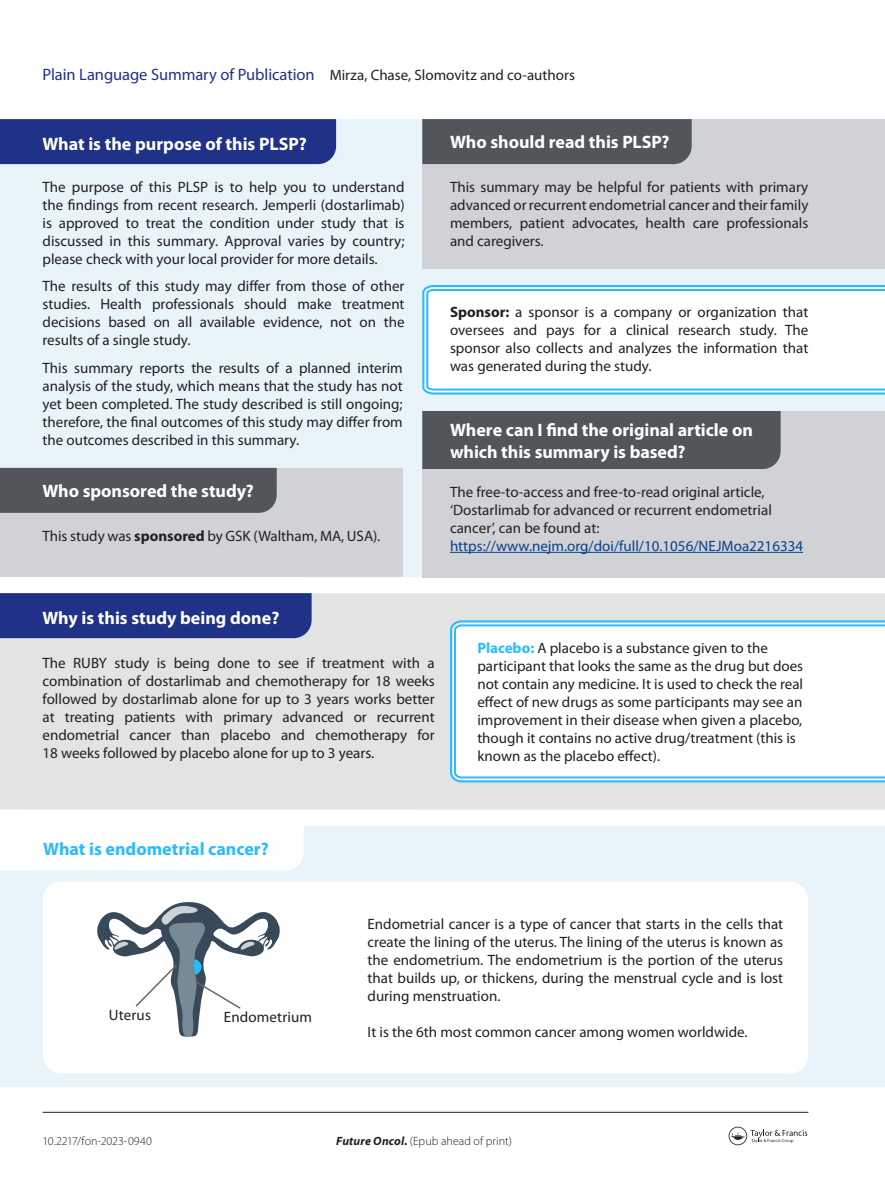
<style>
.page{position:relative;width:885px;height:1191px;background:#fff}
.page>*{position:absolute;margin:0;border:0;box-sizing:border-box;transform-origin:0 0}
.abstract{font:700 18px/21.6px "Myriad Pro";letter-spacing:-.005em;color:#fff}
.PLSP_subhead{font:700 18px "Myriad Pro";color:#fff}
.PLSP_subhead-2{font:700 18px "Myriad Pro";color:#28bcff}
.PLSP_bullet_text{font:15px/18px "Myriad Pro";color:#231f20;text-align:justify}
.t1{font:300 12px "Myriad Pro";letter-spacing:.005em;color:#231f20}
.s1{font-size:16.5px;color:#203188}
.s2{font-weight:700}
.s3{color:#05428c}
.s4{font-weight:700;color:#28bcff}
.s5{font-weight:700;font-style:italic}
</style>
<div class="page">
<svg style="left:728px;top:1126px;width:79px;height:19px"></svg>
<hr style="left:43px;top:1112px;width:765px;height:1px;background:#231f20">
<div style="left:0;top:593px;width:884px;height:216px;background:#e2e3e3"></div>
<div style="left:0;top:119px;width:884px;height:458px;background:#e8f4f9"></div>
<div style="left:0;top:593px;width:311px;height:45px;background:#203188"></div>
<div style="left:0;top:119px;width:336px;height:45px;background:#203188"></div>
<div style="left:0;top:826px;width:884px;height:261px;background:#e8f4f9"></div>
<svg style="left:0;top:826px;width:304px;height:44px"></svg>
<div style="left:422px;top:119px;width:462px;height:149px;background:#d1d2d5"></div>
<div style="left:0;top:468px;width:403px;height:109px;background:#d1d2d5"></div>
<div style="left:422px;top:119px;width:269px;height:45px;background:#52555a"></div>
<div style="left:0;top:468px;width:277px;height:45px;background:#52555a"></div>
<svg style="left:421px;top:284px;width:463px;height:111px"></svg>
<div style="left:422px;top:411px;width:462px;height:166px;background:#d1d2d5"></div>
<div style="left:422px;top:411px;width:358px;height:58px;background:#52555a"></div>
<hr style="left:450px;top:552px;width:353px;height:1px;background:#05428c">
<svg style="left:449px;top:619px;width:435px;height:164px"></svg>
<div style="left:43px;top:881px;width:764px;height:192px;background:#fff;border-radius:18px"></div>
<svg style="left:97px;top:902px;width:183px;height:135px"></svg>
<p class="PLSP_bullet_text" style="left:43px;top:66px;width:534px"><span class="s1">Plain Language Summary of Publication</span> Mirza, Chase, Slomovitz and co-authors</p>
<p class="PLSP_subhead" style="left:42px;top:132px;width:266px">What is the purpose of this PLSP?</p>
<p class="abstract" style="left:450px;top:131px;width:221px">Who should read this PLSP?</p>
<p class="PLSP_bullet_text" style="left:43px;top:177px;width:363px">The purpose of this PLSP is to help you to understand the findings from recent research. Jemperli (dostarlimab) is approved to treat the condition under study that is discussed in this summary. Approval varies by country; please check with your local provider for more details.</p>
<p class="PLSP_bullet_text" style="left:43px;top:277px;width:363px">The results of this study may differ from those of other studies. Health professionals should make treatment decisions based on all available evidence, not on the results of a single study.</p>
<p class="PLSP_bullet_text" style="left:43px;top:359px;width:362px">This summary reports the results of a planned interim analysis of the study, which means that the study has not yet been completed. The study described is still ongoing; therefore, the final outcomes of this study may differ from the outcomes described in this summary.</p>
<p class="PLSP_bullet_text" style="left:450px;top:177px;width:360px">This summary may be helpful for patients with primary advanced or recurrent endometrial cancer and their family members, patient advocates, health care professionals and caregivers.</p>
<p class="PLSP_bullet_text" style="left:450px;top:303px;width:360px"><span class="s2">Sponsor:</span> a sponsor is a company or organization that oversees and pays for a clinical research study. The sponsor also collects and analyzes the information that was generated during the study.</p>
<p class="abstract" style="left:450px;top:419px;width:304px">Where can I find the original article on which this summary is based?</p>
<p class="abstract" style="left:42px;top:479px;width:213px">Who sponsored the study?</p>
<p class="PLSP_bullet_text" style="left:42px;top:526px;width:339px">This study was <span class="s2">sponsored</span> by GSK (Waltham, MA, USA).</p>
<p class="PLSP_bullet_text" style="left:450px;top:482px;width:354px;text-align:left">The free-to-access and free-to-read original article, ‘Dostarlimab for advanced or recurrent endometrial cancer’, can be found at: <span class="s3">https://www.nejm.org/doi/full/10.1056/NEJMoa2216334</span></p>
<p class="PLSP_subhead" style="left:42px;top:606px;width:238px">Why is this study being done?</p>
<p class="PLSP_bullet_text" style="left:43px;top:653px;width:393px">The RUBY study is being done to see if treatment with a combination of dostarlimab and chemotherapy for 18 weeks followed by dostarlimab alone for up to 3 years works better at treating patients with primary advanced or recurrent endometrial cancer than placebo and chemotherapy for 18 weeks followed by placebo alone for up to 3 years.</p>
<p class="PLSP_bullet_text" style="left:477px;top:638px;width:327px;text-align:left"><span class="s4">Placebo:</span> A placebo is a substance given to the participant that looks the same as the drug but does not contain any medicine. It is used to check the real effect of new drugs as some participants may see an improvement in their disease when given a placebo, though it contains no active drug/treatment (this is known as the placebo effect).</p>
<p class="PLSP_subhead-2" style="left:43px;top:837px;width:227px">What is endometrial cancer?</p>
<p class="PLSP_bullet_text" style="left:109px;top:1005px;width:44px">Uterus</p>
<p class="PLSP_bullet_text" style="left:224px;top:1008px;width:90px">Endometrium</p>
<p class="PLSP_bullet_text" style="left:367px;top:914px;width:417px">Endometrial cancer is a type of cancer that starts in the cells that create the lining of the uterus. The lining of the uterus is known as the endometrium. The endometrium is the portion of the uterus that builds up, or thickens, during the menstrual cycle and is lost during menstruation.</p>
<p class="PLSP_bullet_text" style="left:367px;top:1022px;width:381px">It is the 6th most common cancer among women worldwide.</p>
<p class="t1" style="left:43px;top:1134px;width:111px">10.2217/fon-2023-0940</p>
<p class="t1" style="left:336px;top:1134px;width:177px"><span class="s5">Future Oncol.</span> (Epub ahead of print)</p>
</div>
